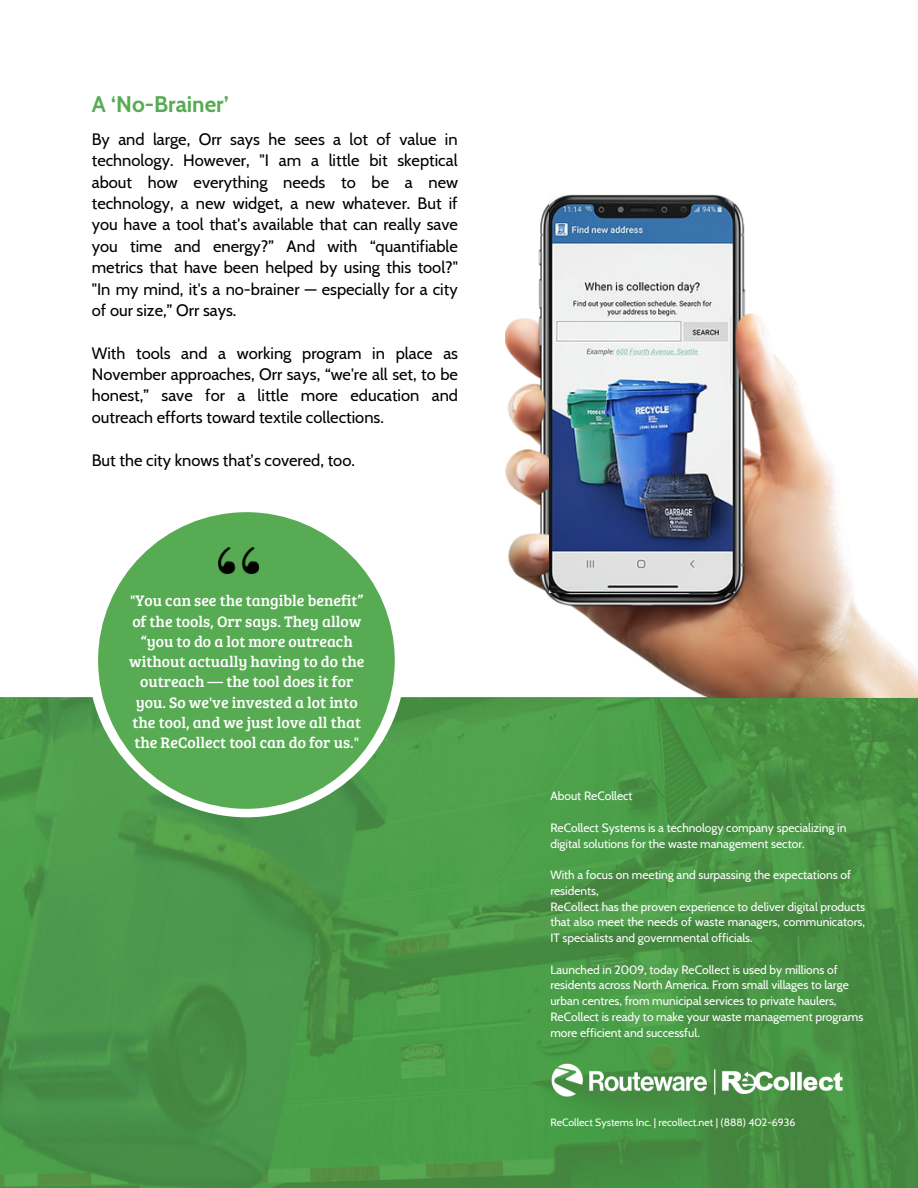
<style>
.page{position:relative;width:918px;height:1188px;background:#fff}
.page>*{position:absolute;margin:0;border:0;box-sizing:border-box;transform-origin:0 0}
.t1{font:700 22.5px "Cabin";color:#57ab53}
.t2{font:16.5px/21.3px "Cabin";color:#000;text-align:justify}
.t3{font:15.75px/20.2px "Bree Serif";color:#fff;text-align:center}
.t4{font:12px/15.8px "Cabin";color:#fff}
.t5{font:10.5px "Cabin";color:#fff}
</style>
<div class="page">
<img style="left:0;top:697px;width:918px;height:491px">
<div style="left:88px;top:499px;width:318px;height:318px;background:#fff;border-radius:50%"></div>
<div style="left:98px;top:512px;width:297px;height:297px;background:#57ab53;border-radius:50%"></div>
<img style="left:219px;top:548px;width:39px;height:26px">
<img style="left:505px;top:202px;width:413px;height:495px">
<img style="left:550px;top:194px;width:184px;height:398px">
<img style="left:550px;top:1064px;width:294px;height:33px">
<h1 class="t1" style="left:92px;top:90px;width:139px">A ‘No-Brainer’</h1>
<p class="t2" style="left:92px;top:128px;width:368px">By and large, Orr says he sees a lot of value in technology. However, "I am a little bit skeptical about how everything needs to be a new technology, a new widget, a new whatever. But if you have a tool that's available that can really save you time and energy?” And with “quantifiable metrics that have been helped by using this tool?" "In my mind, it's a no-brainer — especially for a city of our size,” Orr says.</p>
<h2 class="t2" style="left:92px;top:342px;width:368px">With tools and a working program in place as November approaches, Orr says, “we're all set, to be honest,” save for a little more education and outreach efforts toward textile collections.</h2>
<h2 class="t2" style="left:92px;top:449px;width:265px">But the city knows that’s covered, too.</h2>
<p class="t3" style="left:129px;top:590px;width:237px">"You can see the tangible benefit” of the tools, Orr says. They allow “you to do a lot more outreach without actually having to do the outreach — the tool does it for you. So we've invested a lot into the tool, and we just love all that the ReCollect tool can do for us."</p>
<p class="t4" style="left:550px;top:788px;width:84px">About ReCollect</p>
<p class="t4" style="left:550px;top:820px;width:298px">ReCollect Systems is a technology company specializing in digital solutions for the waste management sector.</p>
<p class="t4" style="left:550px;top:867px;width:316px">With a focus on meeting and surpassing the expectations of residents,<br>ReCollect has the proven experience to deliver digital products that also meet the needs of waste managers, communicators, IT specialists and governmental officials.</p>
<p class="t4" style="left:550px;top:961px;width:315px">Launched in 2009, today ReCollect is used by millions of residents across North America. From small villages to large urban centres, from municipal services to private haulers, ReCollect is ready to make your waste management programs more efficient and successful.</p>
<p class="t5" style="left:550px;top:1115px;width:246px">ReCollect Systems Inc. | recollect.net | (888) 402-6936</p>
</div>
